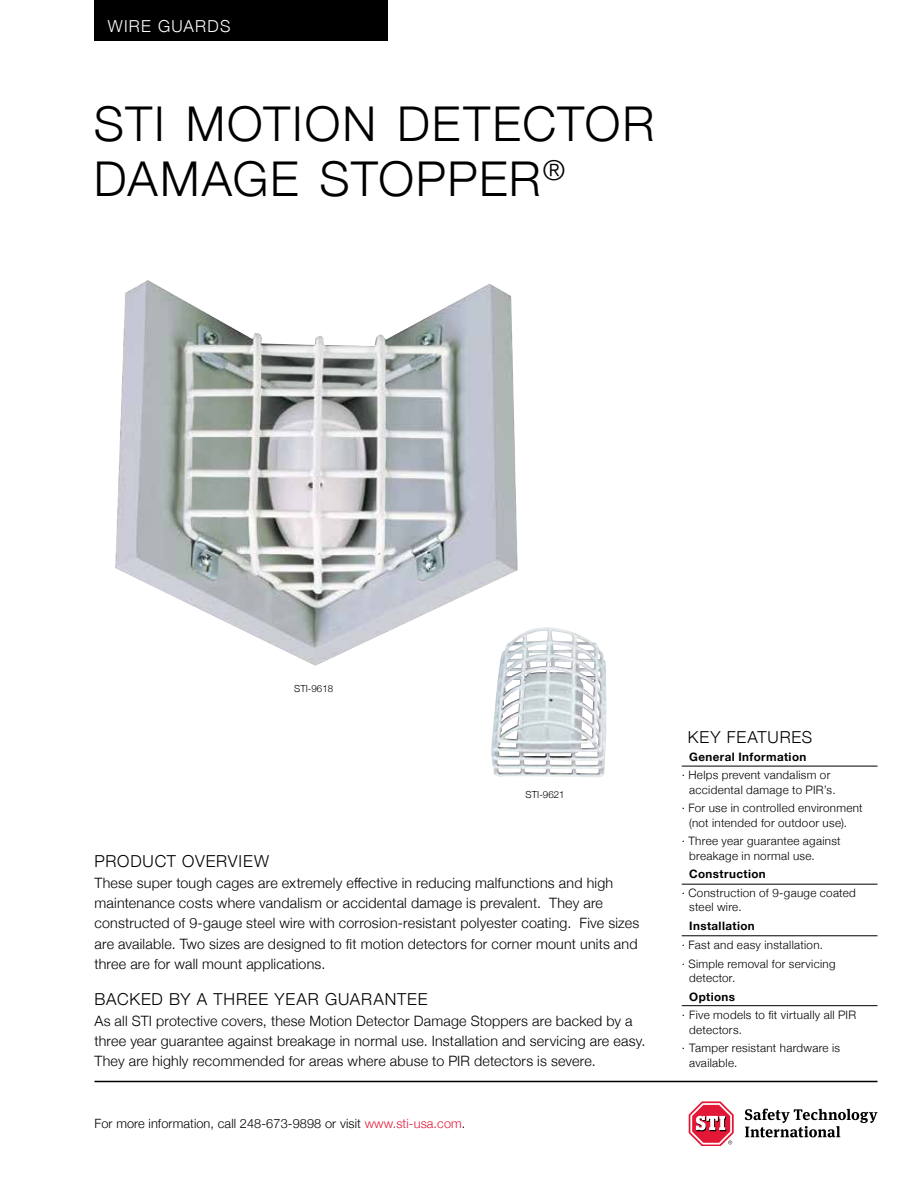
<style>
.page{position:relative;width:918px;height:1188px;background:#fff}
.page>*{position:absolute;margin:0;border:0;box-sizing:border-box;transform-origin:0 0}
.t1{font:300 48px/55.5px "Helvetica Neue";letter-spacing:.04em;color:#000}
.t2{font:300 16.5px "Helvetica Neue";letter-spacing:.05em;color:#000}
.t3{font:300 16.5px "Helvetica Neue";letter-spacing:.075em;color:#fff}
.t4{font:300 14.25px/20.2px "Helvetica Neue";letter-spacing:.015em;color:#000}
.t5{font:300 12.75px "Helvetica Neue";letter-spacing:.01em;color:#000}
.t6{font:300 11.7px/14.2px "Helvetica Neue";letter-spacing:.025em;color:#000}
.t7{font:700 11.7px "Helvetica Neue";letter-spacing:.035em;color:#000}
.t8{font:300 9.75px "Helvetica Neue";color:#000}
.s1{color:#e31837}
</style>
<div class="page">
<div style="left:94px;top:0;width:294px;height:40px;background:#000"></div>
<hr style="left:94px;top:1081px;width:784px;height:1px;background:#000">
<svg style="left:745px;top:1109px;width:133px;height:28px"></svg>
<svg style="left:689px;top:1101px;width:45px;height:45px"></svg>
<hr style="left:682px;top:884px;width:196px;height:1px;background:#000">
<hr style="left:682px;top:1005px;width:196px;height:1px;background:#000">
<hr style="left:682px;top:935px;width:196px;height:1px;background:#000">
<hr style="left:682px;top:766px;width:196px;height:1px;background:#000">
<img style="left:115px;top:280px;width:403px;height:386px">
<img style="left:491px;top:627px;width:116px;height:151px">
<p class="t3" style="left:108px;top:13px;width:124px">WIRE GUARDS</p>
<h1 class="t1" style="left:94px;top:93px;width:562px">STI MOTION DETECTOR<br>DAMAGE STOPPER<sup>®</sup></h1>
<p class="t8" style="left:294px;top:681px;width:41px">STI-9618</p>
<p class="t8" style="left:526px;top:787px;width:41px">STI-9621</p>
<p class="t2" style="left:94px;top:848px;width:176px">PRODUCT OVERVIEW</p>
<p class="t4" style="left:94px;top:872px;width:546px">These super tough cages are extremely effective in reducing malfunctions and high maintenance costs where vandalism or accidental damage is prevalent. They are constructed of 9-gauge steel wire with corrosion-resistant polyester coating. Five sizes are available. Two sizes are designed to fit motion detectors for corner mount units and three are for wall mount applications.</p>
<p class="t2" style="left:94px;top:986px;width:335px">BACKED BY A THREE YEAR GUARANTEE</p>
<p class="t4" style="left:94px;top:1010px;width:552px">As all STI protective covers, these Motion Detector Damage Stoppers are backed by a three year guarantee against breakage in normal use. Installation and servicing are easy.<br>They are highly recommended for areas where abuse to PIR detectors is severe.</p>
<p class="t5" style="left:94px;top:1113px;width:372px">For more information, call 248-673-9898 or visit <span class="s1">www.sti-usa.com</span>.</p>
<p class="t2" style="left:688px;top:723px;width:126px">KEY FEATURES</p>
<p class="t7" style="left:689px;top:747px;width:119px">General Information</p>
<p class="t6" style="left:689px;top:767px;width:148px;text-indent:-7px">· Helps prevent vandalism or accidental damage to PIR’s.</p>
<p class="t6" style="left:689px;top:800px;width:175px;text-indent:-7px">· For use in controlled environment (not intended for outdoor use).</p>
<p class="t6" style="left:689px;top:833px;width:153px;text-indent:-7px">· Three year guarantee against breakage in normal use.</p>
<p class="t7" style="left:689px;top:865px;width:78px">Construction</p>
<p class="t6" style="left:689px;top:885px;width:168px;text-indent:-7px">· Construction of 9-gauge coated steel wire.</p>
<p class="t7" style="left:689px;top:917px;width:67px">Installation</p>
<p class="t6" style="left:682px;top:934px;width:155px;line-height:18.8px">· Fast and easy installation.<br>· Simple removal for servicing</p>
<p class="t6" style="left:689px;top:970px;width:48px">detector.</p>
<p class="t7" style="left:689px;top:987px;width:47px">Options</p>
<p class="t6" style="left:689px;top:1007px;width:168px;text-indent:-7px">· Five models to fit virtually all PIR detectors.</p>
<p class="t6" style="left:689px;top:1040px;width:152px;text-indent:-7px">· Tamper resistant hardware is available.</p>
</div>
